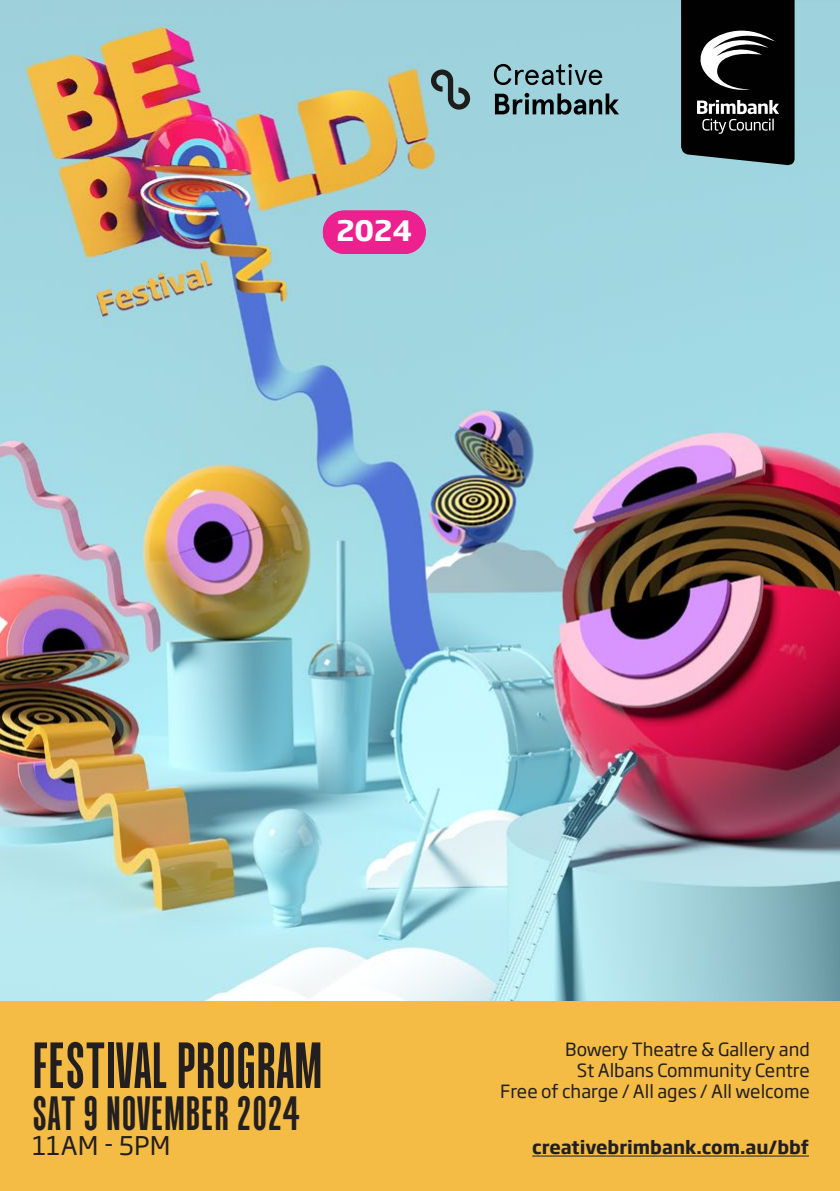
<style>
.page{position:relative;width:840px;height:1191px;background:#fff}
.page>*{position:absolute;margin:0;border:0;box-sizing:border-box;transform-origin:0 0}
.t1{font:700 65px "AH Super Duper";letter-spacing:-.01em;color:#231f20}
.t2{font:700 48px "AH Super Duper";color:#231f20}
.t3{font:700 27.8px "Soho Gothic Pro";color:#fff}
.t4{font:25.4px "Soho Gothic Pro";letter-spacing:.005em;color:#231f20}
.t5{font:18px/21px "Soho Gothic Pro";color:#231f20;text-align:right}
.t6{font:700 18px "Soho Gothic Pro";color:#231f20}
</style>
<div class="page">
<img style="left:0;top:165px;width:839px;height:836px">
<div style="left:322px;top:210px;width:103px;height:44px;background:#ec208f;border-radius:18px"></div>
<svg style="left:0;top:0;width:839px;height:165px;background:#98a8a2"></svg>
<div style="left:0;top:1001px;width:839px;height:190px;background:#f4bc45"></div>
<hr style="left:532px;top:1155px;width:276px;height:1px;background:#231f20">
<h3 class="t3" style="left:336px;top:209px;width:77px">2024</h3>
<h1 class="t1" style="left:32px;top:1036px;width:292px">FESTIVAL PROGRAM</h1>
<h2 class="t2" style="left:32px;top:1091px;width:269px">SAT 9 NOVEMBER 2024</h2>
<h3 class="t4" style="left:32px;top:1126px;width:140px">11AM - 5PM</h3>
<p class="t6" style="left:532px;top:1133px;width:278px">creativebrimbank.com.au/bbf</p>
<p class="t5" style="left:500px;top:1037px;width:311px">Bowery Theatre &amp; Gallery and<br>St Albans Community Centre<br>Free of charge / All ages / All welcome</p>
</div>
